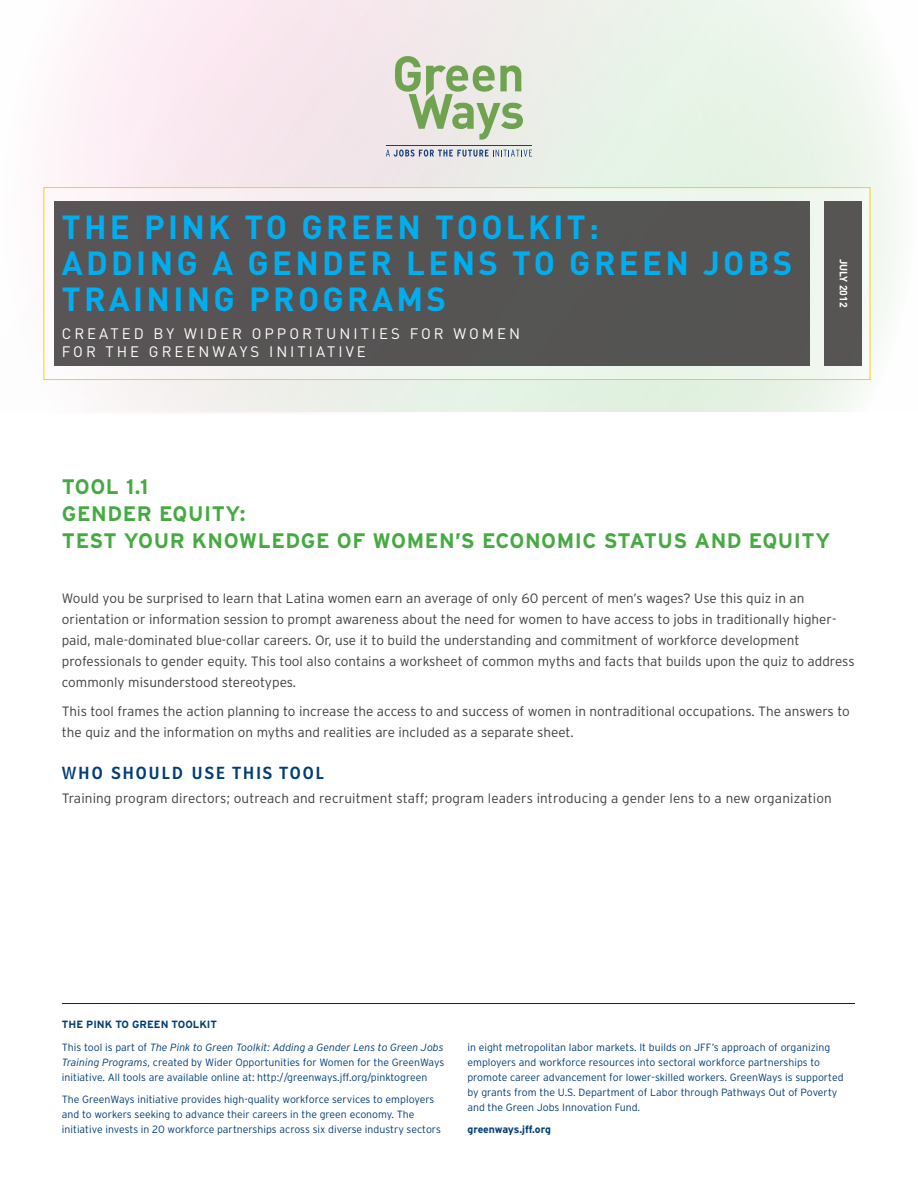
<style>
.page{position:relative;width:918px;height:1188px;background:#fff}
.page>*{position:absolute;margin:0;border:0;box-sizing:border-box;transform-origin:0 0}
.Table_of_contents{font:700 33px/36px "DIN";letter-spacing:.1em;color:#00aeef}
.header_2{font:700 21px/27px "Interstate";letter-spacing:.025em;color:#46aa42}
.header_3{font:16.5px "Bell Centennial Name And Number";letter-spacing:.125em;color:#003d78}
.Table_of_contents-2{font:15px/18px "DIN";letter-spacing:.2em;color:#fff}
.copy{font:300 13.5px/21px "Interstate";color:#3e3e3f}
.Boiler_plate{font:300 10.5px/15px "Interstate";color:#003d78}
.Boiler_plate-2{font:700 10.5px "Interstate";color:#003d78}
.Table_of_contents-3{font:700 10.5px "DIN";color:#fff}
.s1{font-style:italic}
</style>
<div class="page">
<svg style="left:43px;top:0;width:854px;height:411px"></svg>
<div style="left:44px;top:187px;width:826px;height:191px;background:#f1f6ef"></div>
<div style="left:44px;top:187px;width:826px;height:193px;border:1px solid #fece08"></div>
<div style="left:54px;top:201px;width:756px;height:165px;background:#565453"></div>
<div style="left:824px;top:201px;width:38px;height:165px;background:#565554"></div>
<svg style="left:386px;top:150px;width:146px;height:7px"></svg>
<svg style="left:395px;top:56px;width:128px;height:84px;background:#c2d0b3"></svg>
<hr style="left:386px;top:145px;width:146px;height:1px;background:#174076">
<hr style="left:62px;top:1003px;width:793px;height:1px;background:#231f20">
<p class="Table_of_contents" style="left:62px;top:208px;width:732px">THE PINK TO GREEN TOOLKIT:<br>ADDING A GENDER LENS TO GREEN JOBS<br>TRAINING PROGRAMS</p>
<p class="Table_of_contents-2" style="left:62px;top:324px;width:460px">CREATED BY WIDER OPPORTUNITIES FOR WOMEN<br>FOR THE GREENWAYS INITIATIVE</p>
<p class="Table_of_contents-3" style="left:850px;top:259px;width:50px;rotate:90deg">JULY 2012</p>
<p class="header_2" style="left:62px;top:473px;width:770px">TOOL 1.1<br>GENDER EQUITY:<br>TEST YOUR KNOWLEDGE OF WOMEN’S ECONOMIC STATUS AND EQUITY</p>
<p class="copy" style="left:62px;top:588px;width:794px">Would you be surprised to learn that Latina women earn an average of only 60 percent of men’s wages? Use this quiz in an orientation or information session to prompt awareness about the need for women to have access to jobs in traditionally higher&shy;paid, male-dominated blue-collar careers. Or, use it to build the understanding and commitment of workforce development professionals to gender equity. This tool also contains a worksheet of common myths and facts that builds upon the quiz to address commonly misunderstood stereotypes.</p>
<p class="copy" style="left:62px;top:700px;width:789px">This tool frames the action planning to increase the access to and success of women in nontraditional occupations. The answers to the quiz and the information on myths and realities are included as a separate sheet.</p>
<p class="header_3" style="left:62px;top:763px;width:264px">WHO SHOULD USE THIS TOOL</p>
<p class="copy" style="left:62px;top:788px;width:771px">Training program directors; outreach and recruitment staff; program leaders introducing a gender lens to a new organization</p>
<p class="Boiler_plate-2" style="left:62px;top:1019px;width:157px">THE PINK TO GREEN TOOLKIT</p>
<p class="Boiler_plate" style="left:62px;top:1039px;width:384px;text-align:justify">This tool is part of <span class="s1">The Pink to Green Toolkit: Adding a Gender Lens to Green Jobs Training Programs</span>, created by Wider Opportunities for Women for the GreenWays initiative. All tools are available online at: http://greenways.jff.org/pinktogreen</p>
<p class="Boiler_plate" style="left:62px;top:1092px;width:381px">The GreenWays initiative provides high-quality workforce services to employers and to workers seeking to advance their careers in the green economy. The initiative invests in 20 workforce partnerships across six diverse industry sectors</p>
<p class="Boiler_plate" style="left:467px;top:1039px;width:378px">in eight metropolitan labor markets. It builds on JFF’s approach of organizing employers and workforce resources into sectoral workforce partnerships to promote career advancement for lower-skilled workers. GreenWays is supported by grants from the U.S. Department of Labor through Pathways Out of Poverty and the Green Jobs Innovation Fund.</p>
<p class="Boiler_plate-2" style="left:467px;top:1124px;width:85px">greenways.jff.org</p>
</div>
